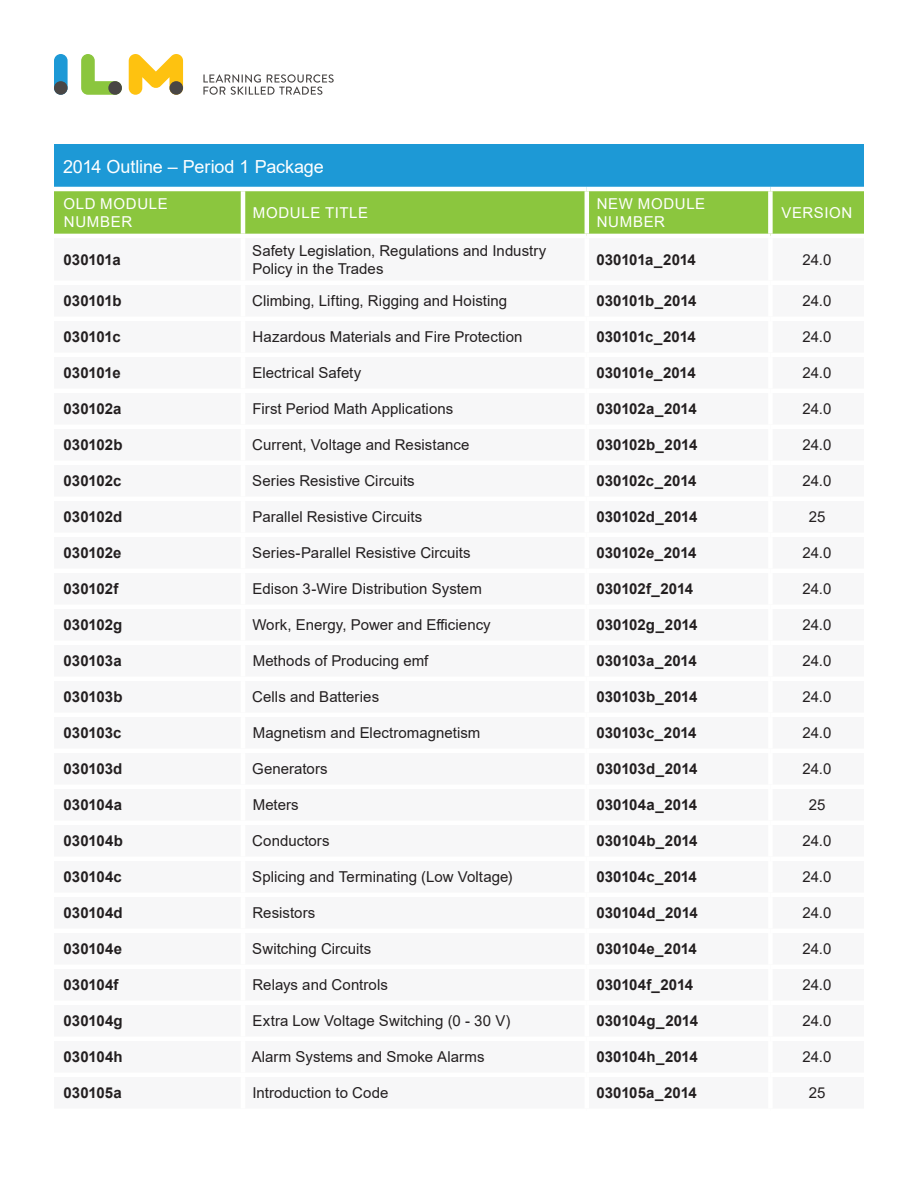
<style>
.page{position:relative;width:918px;height:1188px;background:#fff}
.page>*{position:absolute;margin:0;border:0;box-sizing:border-box;transform-origin:0 0}
.t1{font:18px "Arial";letter-spacing:-.005em;color:#fff}
.t2{font:15px/18px "Arial";letter-spacing:.005em;color:#231f20}
.t3{font:700 15px "Arial";color:#231f20}
.t4{font:15px/18px "Arial";letter-spacing:.045em;color:#fff}
</style>
<div class="page">
<div style="left:54px;top:144px;width:810px;height:45px;background:#1d99d6"></div>
<div style="left:54px;top:191px;width:810px;height:43px;background:#8bc63e"></div>
<hr style="left:54px;top:187px;width:189px;height:4px;background:#fff">
<hr style="left:243px;top:187px;width:344px;height:4px;background:#fff">
<hr style="left:241px;top:191px;width:4px;height:43px;background:#fff">
<hr style="left:587px;top:187px;width:183px;height:4px;background:#fff">
<hr style="left:585px;top:191px;width:4px;height:43px;background:#fff">
<hr style="left:770px;top:187px;width:94px;height:4px;background:#fff">
<div style="left:768px;top:191px;width:5px;height:43px;background:#fff"></div>
<svg style="left:81px;top:54px;width:41px;height:41px"></svg>
<div style="left:54px;top:54px;width:14px;height:41px;background:#1d99d6;border-radius:7px"></div>
<svg style="left:129px;top:54px;width:54px;height:41px"></svg>
<div style="left:54px;top:81px;width:14px;height:14px;background:#494645;border-radius:50%"></div>
<div style="left:108px;top:81px;width:14px;height:14px;background:#494645;border-radius:50%"></div>
<div style="left:169px;top:81px;width:14px;height:14px;background:#494645;border-radius:50%"></div>
<svg style="left:203px;top:74px;width:131px;height:21px"></svg>
<p class="t1" style="left:63px;top:154px;width:262px">2014 Outline – Period 1 Package</p>
<p class="t4" style="left:64px;top:195px;width:106px">OLD MODULE<br>NUMBER</p>
<p class="t4" style="left:253px;top:204px;width:117px">MODULE TITLE</p>
<p class="t4" style="left:597px;top:195px;width:110px">NEW MODULE<br>NUMBER</p>
<p class="t4" style="left:781px;top:204px;width:73px">VERSION</p>
<p class="t3" style="left:64px;top:249px;width:59px">030101a</p>
<p class="t2" style="left:252px;top:241px;width:296px">Safety Legislation, Regulations and Industry<br>Policy in the Trades</p>
<p class="t3" style="left:596px;top:249px;width:101px">030101a_2014</p>
<p class="t2" style="left:803px;top:250px;width:30px">24.0</p>
<p class="t3" style="left:64px;top:290px;width:60px">030101b</p>
<p class="t2" style="left:252px;top:292px;width:256px">Climbing, Lifting, Rigging and Hoisting</p>
<p class="t3" style="left:596px;top:290px;width:102px">030101b_2014</p>
<p class="t2" style="left:803px;top:292px;width:30px">24.0</p>
<p class="t3" style="left:64px;top:326px;width:59px">030101c</p>
<p class="t2" style="left:253px;top:328px;width:271px">Hazardous Materials and Fire Protection</p>
<p class="t3" style="left:596px;top:326px;width:101px">030101c_2014</p>
<p class="t2" style="left:803px;top:328px;width:30px">24.0</p>
<p class="t3" style="left:64px;top:362px;width:59px">030101e</p>
<p class="t2" style="left:253px;top:364px;width:110px">Electrical Safety</p>
<p class="t3" style="left:596px;top:362px;width:101px">030101e_2014</p>
<p class="t2" style="left:803px;top:364px;width:30px">24.0</p>
<p class="t3" style="left:64px;top:398px;width:60px">030102a</p>
<p class="t2" style="left:253px;top:400px;width:202px">First Period Math Applications</p>
<p class="t3" style="left:596px;top:398px;width:102px">030102a_2014</p>
<p class="t2" style="left:803px;top:400px;width:30px">24.0</p>
<p class="t3" style="left:64px;top:434px;width:60px">030102b</p>
<p class="t2" style="left:252px;top:436px;width:219px">Current, Voltage and Resistance</p>
<p class="t3" style="left:596px;top:434px;width:102px">030102b_2014</p>
<p class="t2" style="left:803px;top:436px;width:30px">24.0</p>
<p class="t3" style="left:64px;top:470px;width:59px">030102c</p>
<p class="t2" style="left:252px;top:472px;width:164px">Series Resistive Circuits</p>
<p class="t3" style="left:596px;top:470px;width:102px">030102c_2014</p>
<p class="t2" style="left:803px;top:472px;width:30px">24.0</p>
<p class="t3" style="left:64px;top:506px;width:60px">030102d</p>
<p class="t2" style="left:253px;top:508px;width:171px">Parallel Resistive Circuits</p>
<p class="t3" style="left:596px;top:506px;width:102px">030102d_2014</p>
<p class="t2" style="left:809px;top:508px;width:18px">25</p>
<p class="t3" style="left:64px;top:542px;width:60px">030102e</p>
<p class="t2" style="left:252px;top:544px;width:220px">Series-Parallel Resistive Circuits</p>
<p class="t3" style="left:596px;top:542px;width:102px">030102e_2014</p>
<p class="t2" style="left:803px;top:544px;width:30px">24.0</p>
<p class="t3" style="left:64px;top:578px;width:56px">030102f</p>
<p class="t2" style="left:253px;top:580px;width:231px">Edison 3-Wire Distribution System</p>
<p class="t3" style="left:596px;top:578px;width:98px">030102f_2014</p>
<p class="t2" style="left:803px;top:580px;width:30px">24.0</p>
<p class="t3" style="left:64px;top:614px;width:60px">030102g</p>
<p class="t2" style="left:252px;top:616px;width:240px">Work, Energy, Power and Efficiency</p>
<p class="t3" style="left:596px;top:614px;width:103px">030102g_2014</p>
<p class="t2" style="left:803px;top:616px;width:30px">24.0</p>
<p class="t3" style="left:64px;top:650px;width:60px">030103a</p>
<p class="t2" style="left:253px;top:652px;width:177px">Methods of Producing emf</p>
<p class="t3" style="left:596px;top:650px;width:102px">030103a_2014</p>
<p class="t2" style="left:803px;top:652px;width:30px">24.0</p>
<p class="t3" style="left:64px;top:686px;width:60px">030103b</p>
<p class="t2" style="left:252px;top:688px;width:128px">Cells and Batteries</p>
<p class="t3" style="left:596px;top:686px;width:102px">030103b_2014</p>
<p class="t2" style="left:803px;top:688px;width:30px">24.0</p>
<p class="t3" style="left:64px;top:722px;width:60px">030103c</p>
<p class="t2" style="left:253px;top:724px;width:229px">Magnetism and Electromagnetism</p>
<p class="t3" style="left:596px;top:722px;width:102px">030103c_2014</p>
<p class="t2" style="left:803px;top:724px;width:30px">24.0</p>
<p class="t3" style="left:64px;top:758px;width:60px">030103d</p>
<p class="t2" style="left:252px;top:760px;width:77px">Generators</p>
<p class="t3" style="left:596px;top:758px;width:103px">030103d_2014</p>
<p class="t2" style="left:803px;top:760px;width:30px">24.0</p>
<p class="t3" style="left:64px;top:794px;width:60px">030104a</p>
<p class="t2" style="left:253px;top:796px;width:48px">Meters</p>
<p class="t3" style="left:596px;top:794px;width:102px">030104a_2014</p>
<p class="t2" style="left:809px;top:796px;width:18px">25</p>
<p class="t3" style="left:64px;top:830px;width:61px">030104b</p>
<p class="t2" style="left:252px;top:832px;width:79px">Conductors</p>
<p class="t3" style="left:596px;top:830px;width:103px">030104b_2014</p>
<p class="t2" style="left:803px;top:832px;width:30px">24.0</p>
<p class="t3" style="left:64px;top:866px;width:60px">030104c</p>
<p class="t2" style="left:252px;top:868px;width:262px">Splicing and Terminating (Low Voltage)</p>
<p class="t3" style="left:596px;top:866px;width:102px">030104c_2014</p>
<p class="t2" style="left:803px;top:868px;width:30px">24.0</p>
<p class="t3" style="left:64px;top:902px;width:61px">030104d</p>
<p class="t2" style="left:253px;top:904px;width:64px">Resistors</p>
<p class="t3" style="left:596px;top:902px;width:103px">030104d_2014</p>
<p class="t2" style="left:803px;top:904px;width:30px">24.0</p>
<p class="t3" style="left:64px;top:938px;width:60px">030104e</p>
<p class="t2" style="left:252px;top:940px;width:121px">Switching Circuits</p>
<p class="t3" style="left:596px;top:938px;width:102px">030104e_2014</p>
<p class="t2" style="left:803px;top:940px;width:30px">24.0</p>
<p class="t3" style="left:64px;top:974px;width:56px">030104f</p>
<p class="t2" style="left:253px;top:976px;width:137px">Relays and Controls</p>
<p class="t3" style="left:596px;top:974px;width:98px">030104f_2014</p>
<p class="t2" style="left:803px;top:976px;width:30px">24.0</p>
<p class="t3" style="left:64px;top:1010px;width:61px">030104g</p>
<p class="t2" style="left:253px;top:1012px;width:260px">Extra Low Voltage Switching (0 - 30 V)</p>
<p class="t3" style="left:596px;top:1010px;width:103px">030104g_2014</p>
<p class="t2" style="left:803px;top:1012px;width:30px">24.0</p>
<p class="t3" style="left:64px;top:1046px;width:61px">030104h</p>
<p class="t2" style="left:252px;top:1048px;width:234px">Alarm Systems and Smoke Alarms</p>
<p class="t3" style="left:596px;top:1046px;width:103px">030104h_2014</p>
<p class="t2" style="left:803px;top:1048px;width:30px">24.0</p>
<p class="t3" style="left:64px;top:1082px;width:60px">030105a</p>
<p class="t2" style="left:252px;top:1084px;width:138px">Introduction to Code</p>
<p class="t3" style="left:596px;top:1082px;width:102px">030105a_2014</p>
<p class="t2" style="left:809px;top:1084px;width:18px">25</p>
</div>
